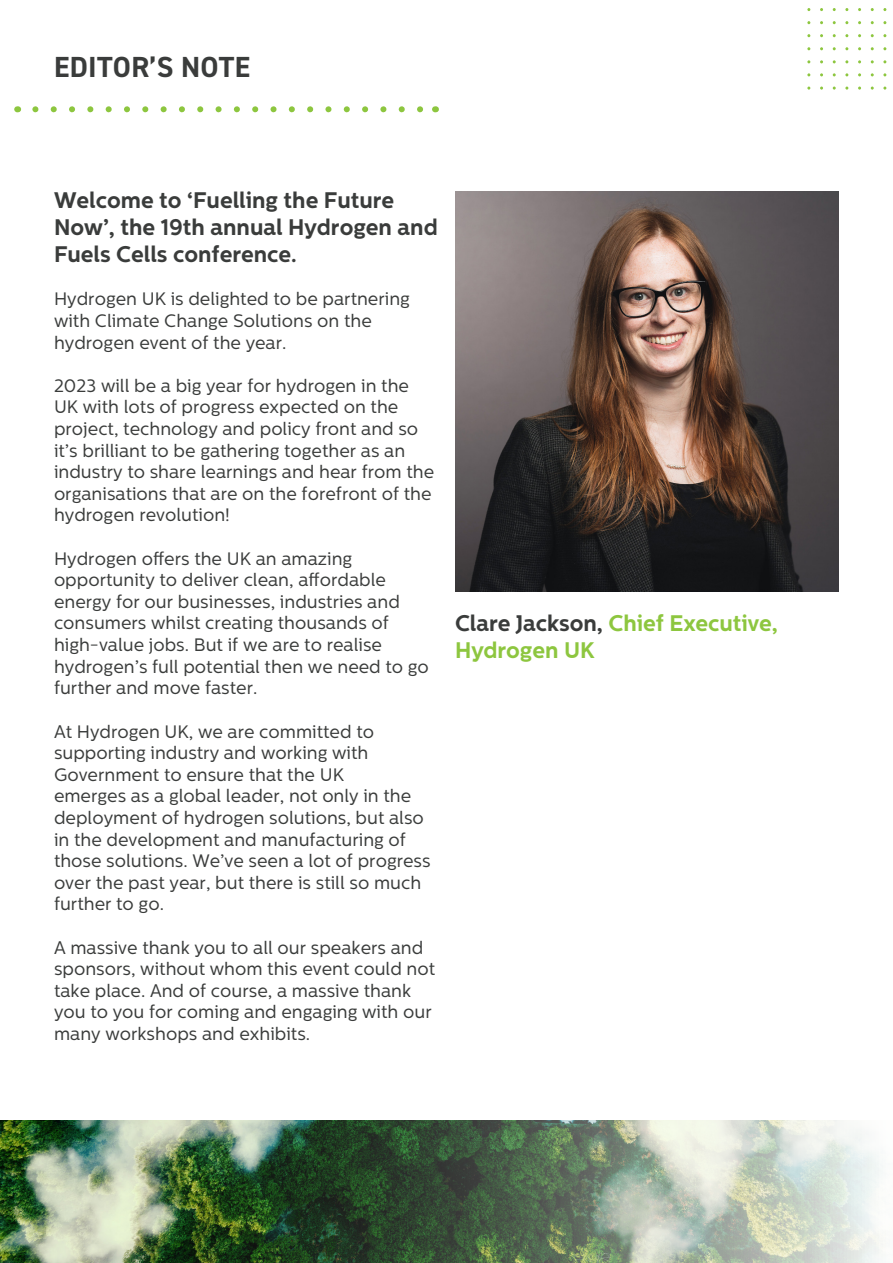
<style>
.page{position:relative;width:893px;height:1263px;background:#fff}
.page>*{position:absolute;margin:0;border:0;box-sizing:border-box;transform-origin:0 0}
.t1{font:700 29.1px "DIN2014";letter-spacing:.01em;color:#3a3c3b}
.t2{font:700 22.5px/27px "Centrale Sans";color:#3a3c3b}
.t3{font:700 22.5px/27px "Centrale Sans";color:#8dc63f}
.t4{font:18px/21.6px "Centrale Sans";color:#3a3c3b}
.s1{color:#3a3c3b}
</style>
<div class="page">
<img style="left:0;top:1120px;width:883px;height:143px">
<svg style="left:35px;top:106px;width:388px;height:6px"></svg>
<img style="left:455px;top:191px;width:384px;height:400px">
<h1 class="t1" style="left:54px;top:47px;width:197px">EDITOR’S NOTE</h1>
<p class="t2" style="left:54px;top:187px;width:385px">Welcome to ‘Fuelling the Future<br>Now’, the 19th annual Hydrogen and<br>Fuels Cells conference.</p>
<p class="t4" style="left:54px;top:288px;width:357px">Hydrogen UK is delighted to be partnering with Climate Change Solutions on the hydrogen event of the year.</p>
<p class="t4" style="left:54px;top:375px;width:382px">2023 will be a big year for hydrogen in the UK with lots of progress expected on the project, technology and policy front and so it’s brilliant to be gathering together as an industry to share learnings and hear from the organisations that are on the forefront of the hydrogen revolution!</p>
<p class="t4" style="left:54px;top:547px;width:376px">Hydrogen offers the UK an amazing opportunity to deliver clean, affordable energy for our businesses, industries and consumers whilst creating thousands of high-value jobs. But if we are to realise hydrogen’s full potential then we need to go further and move faster.</p>
<p class="t4" style="left:54px;top:720px;width:378px">At Hydrogen UK, we are committed to supporting industry and working with Government to ensure that the UK<br>emerges as a global leader, not only in the deployment of hydrogen solutions, but also in the development and manufacturing of those solutions. We’ve seen a lot of progress over the past year, but there is still so much further to go.</p>
<p class="t4" style="left:54px;top:936px;width:383px">A massive thank you to all our speakers and sponsors, without whom this event could not take place. And of course, a massive thank you to you for coming and engaging with our many workshops and exhibits.</p>
<p class="t3" style="left:455px;top:610px;width:324px"><span class="s1">Clare Jackson,</span> Chief Executive,<br>Hydrogen UK</p>
</div>
